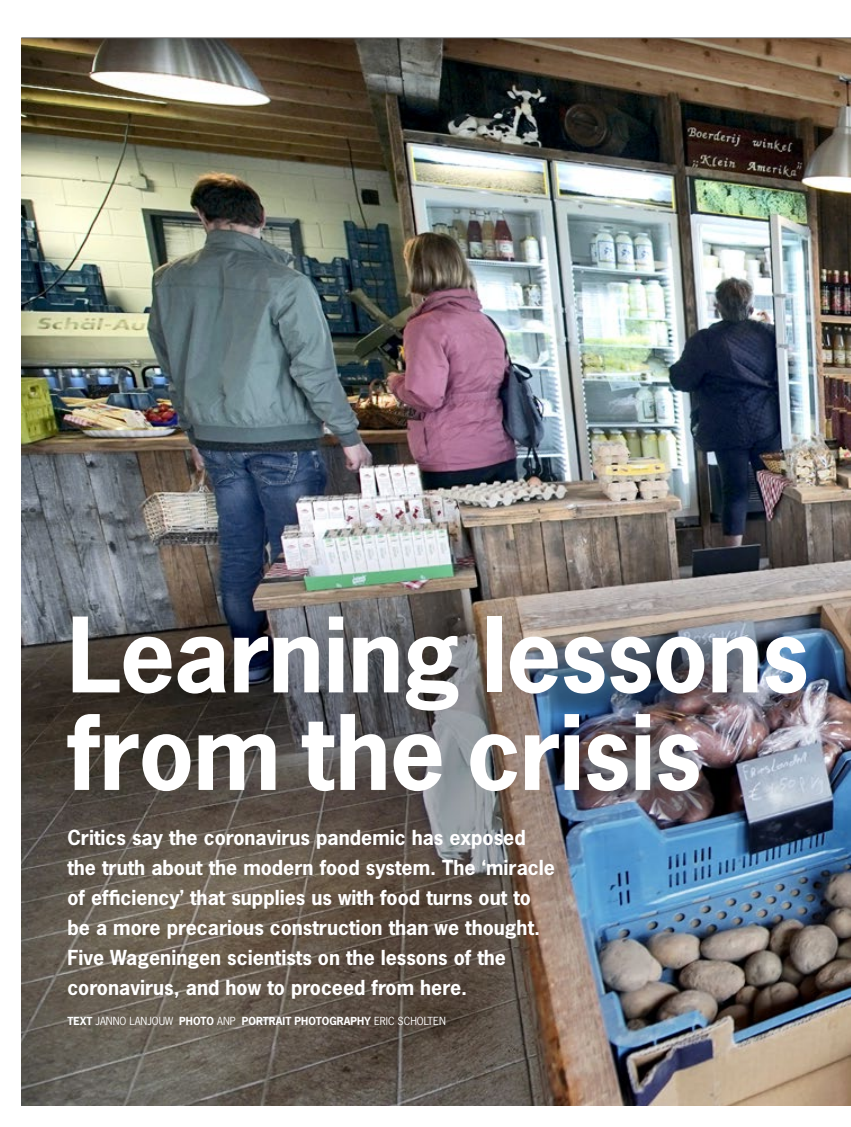
<style>
.page{position:relative;width:851px;height:1127px;background:#fff}
.page>*{position:absolute;margin:0;border:0;box-sizing:border-box;transform-origin:0 0}
.t1{font:700 97.5px/97.5px "News Gothic Std";letter-spacing:-.01em;color:#fff}
.t2{font:700 19.5px/30px "News Gothic Std";color:#fff}
.t3{font:700 10.5px "News Gothic Std";color:#fff}
.s1{font-weight:400}
</style>
<div class="page">
<img style="left:21px;top:39px;width:829px;height:1067px">
<svg style="left:21px;top:37px;width:829px;height:2px;background:#7b756f"></svg>
<img style="left:531px;top:636px;width:226px;height:78px">
<img style="left:568px;top:724px;width:149px;height:100px">
<h1 class="t1" style="left:67px;top:605px;width:743px">Learning lessons from the crisis</h1>
<p class="t2" style="left:67px;top:822px;width:489px">Critics say the coronavirus pandemic has exposed the truth about the modern food system. The ‘miracle of efficiency’ that supplies us with food turns out to be a more precarious construction than we thought.<br>Five Wageningen scientists on the lessons of the coronavirus, and how to proceed from here.</p>
<p class="t3" style="left:67px;top:1014px;width:380px">TEXT <span class="s1">JANNO LANJOUW</span> PHOTO <span class="s1">ANP</span> PORTRAIT PHOTOGRAPHY <span class="s1">ERIC SCHOLTEN</span></p>
</div>
